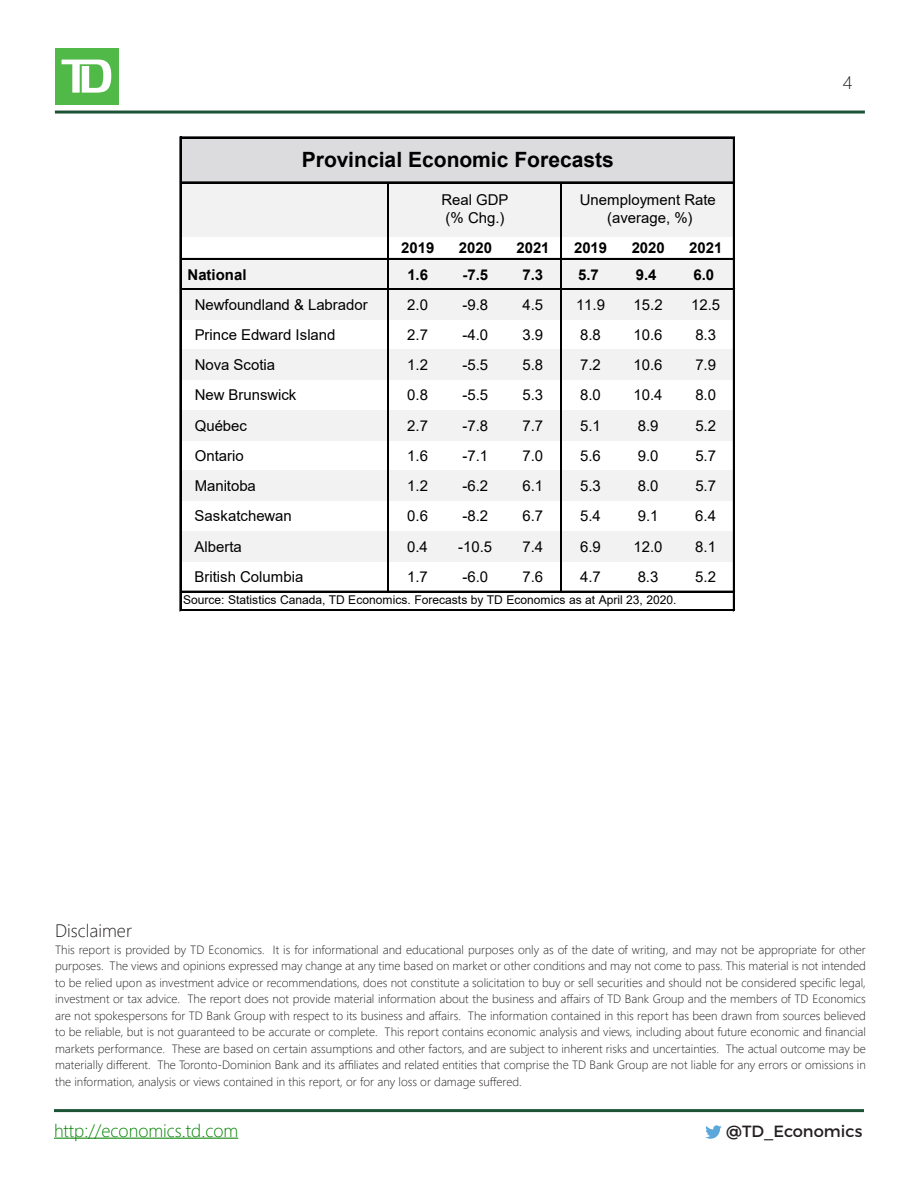
<style>
.page{position:relative;width:918px;height:1188px;background:#fff}
.page>*{position:absolute;margin:0;border:0;box-sizing:border-box;transform-origin:0 0}
.t1{font:700 21px "Arial";color:#000}
.t2{font:18px "Webly Sleek UI Light";color:#038203}
.Disclaimer{font:18px "Webly Sleek UI Light";color:#231f20}
.t3{font:16.2px "Montserrat";color:#231f20}
.t4{font:15px/18.6px "Arial";color:#000}
.t5{font:700 15px "Arial";color:#000}
.Disclaimer-2{font:12px/16.5px "Webly Sleek UI Light";color:#231f20;text-align:justify}
.t6{font:12px "Arial";color:#000}
</style>
<div class="page">
<hr style="left:55px;top:111px;width:810px;height:3px;background:#1c5336">
<div style="left:55px;top:48px;width:63px;height:57px;background:#51b948"></div>
<svg style="left:62px;top:60px;width:49px;height:33px"></svg>
<svg style="left:705px;top:1125px;width:17px;height:14px"></svg>
<hr style="left:54px;top:1138px;width:184px;height:1px;background:#038203">
<hr style="left:54px;top:1109px;width:810px;height:3px;background:#1c5336">
<div style="left:181px;top:138px;width:553px;height:45px;background:#dcdcde"></div>
<div style="left:181px;top:183px;width:553px;height:54px;background:#f2f2f2"></div>
<div style="left:181px;top:259px;width:553px;height:61px;background:#f2f2f2"></div>
<div style="left:181px;top:350px;width:553px;height:30px;background:#f2f2f2"></div>
<div style="left:181px;top:410px;width:553px;height:31px;background:#f2f2f2"></div>
<div style="left:181px;top:471px;width:553px;height:30px;background:#f2f2f2"></div>
<div style="left:181px;top:531px;width:553px;height:31px;background:#f2f2f2"></div>
<hr style="left:180px;top:137px;width:1px;height:474px;background:#000">
<hr style="left:733px;top:138px;width:2px;height:473px;background:#000">
<hr style="left:387px;top:183px;width:1px;height:409px;background:#000">
<hr style="left:388px;top:183px;width:1px;height:409px;background:#000">
<hr style="left:560px;top:183px;width:2px;height:409px;background:#000">
<hr style="left:181px;top:137px;width:554px;height:1px;background:#000">
<hr style="left:181px;top:182px;width:554px;height:1px;background:#000">
<hr style="left:181px;top:258px;width:554px;height:2px;background:#000">
<hr style="left:181px;top:288px;width:554px;height:1px;background:#000">
<hr style="left:181px;top:289px;width:554px;height:1px;background:#000">
<hr style="left:181px;top:591px;width:554px;height:1px;background:#000">
<hr style="left:181px;top:610px;width:554px;height:1px;background:#000">
<p class="t1" style="left:302px;top:145px;width:314px">Provincial Economic Forecasts</p>
<p class="t4" style="left:441px;top:190px;width:69px">Real GDP (% Chg.)</p>
<p class="t4" style="left:580px;top:190px;width:138px;text-align:center">Unemployment Rate (average, %)</p>
<p class="t5" style="left:401px;top:237px;width:35px">2019</p>
<p class="t5" style="left:459px;top:237px;width:35px">2020</p>
<p class="t5" style="left:516px;top:237px;width:35px">2021</p>
<p class="t5" style="left:574px;top:237px;width:35px">2019</p>
<p class="t5" style="left:632px;top:237px;width:35px">2020</p>
<p class="t5" style="left:689px;top:237px;width:35px">2021</p>
<p class="t5" style="left:188px;top:264px;width:61px">National</p>
<p class="t5" style="left:407px;top:264px;width:22px">1.6</p>
<p class="t5" style="left:462px;top:264px;width:27px">-7.5</p>
<p class="t5" style="left:523px;top:264px;width:22px">7.3</p>
<p class="t5" style="left:578px;top:264px;width:22px">5.7</p>
<p class="t5" style="left:636px;top:264px;width:22px">9.4</p>
<p class="t5" style="left:693px;top:264px;width:22px">6.0</p>
<p class="t4" style="left:195px;top:295px;width:175px">Newfoundland &amp; Labrador</p>
<p class="t4" style="left:407px;top:295px;width:22px">2.0</p>
<p class="t4" style="left:462px;top:295px;width:27px">-9.8</p>
<p class="t4" style="left:523px;top:295px;width:22px">4.5</p>
<p class="t4" style="left:576px;top:295px;width:30px">11.9</p>
<p class="t4" style="left:634px;top:295px;width:30px">15.2</p>
<p class="t4" style="left:691px;top:295px;width:30px">12.5</p>
<p class="t4" style="left:195px;top:325px;width:142px">Prince Edward Island</p>
<p class="t4" style="left:407px;top:325px;width:22px">2.7</p>
<p class="t4" style="left:462px;top:325px;width:27px">-4.0</p>
<p class="t4" style="left:523px;top:325px;width:22px">3.9</p>
<p class="t4" style="left:580px;top:325px;width:22px">8.8</p>
<p class="t4" style="left:634px;top:325px;width:30px">10.6</p>
<p class="t4" style="left:695px;top:325px;width:22px">8.3</p>
<p class="t4" style="left:195px;top:355px;width:82px">Nova Scotia</p>
<p class="t4" style="left:407px;top:355px;width:22px">1.2</p>
<p class="t4" style="left:462px;top:355px;width:27px">-5.5</p>
<p class="t4" style="left:523px;top:355px;width:22px">5.8</p>
<p class="t4" style="left:580px;top:355px;width:22px">7.2</p>
<p class="t4" style="left:634px;top:355px;width:30px">10.6</p>
<p class="t4" style="left:695px;top:355px;width:22px">7.9</p>
<p class="t4" style="left:195px;top:386px;width:103px">New Brunswick</p>
<p class="t4" style="left:407px;top:386px;width:22px">0.8</p>
<p class="t4" style="left:462px;top:386px;width:27px">-5.5</p>
<p class="t4" style="left:523px;top:386px;width:22px">5.3</p>
<p class="t4" style="left:580px;top:386px;width:22px">8.0</p>
<p class="t4" style="left:634px;top:386px;width:30px">10.4</p>
<p class="t4" style="left:695px;top:386px;width:22px">8.0</p>
<p class="t4" style="left:195px;top:416px;width:54px">Québec</p>
<p class="t4" style="left:407px;top:416px;width:22px">2.7</p>
<p class="t4" style="left:462px;top:416px;width:27px">-7.8</p>
<p class="t4" style="left:523px;top:416px;width:22px">7.7</p>
<p class="t4" style="left:580px;top:416px;width:22px">5.1</p>
<p class="t4" style="left:638px;top:416px;width:22px">8.9</p>
<p class="t4" style="left:695px;top:416px;width:22px">5.2</p>
<p class="t4" style="left:195px;top:446px;width:50px">Ontario</p>
<p class="t4" style="left:407px;top:446px;width:22px">1.6</p>
<p class="t4" style="left:462px;top:446px;width:27px">-7.1</p>
<p class="t4" style="left:523px;top:446px;width:22px">7.0</p>
<p class="t4" style="left:580px;top:446px;width:22px">5.6</p>
<p class="t4" style="left:638px;top:446px;width:22px">9.0</p>
<p class="t4" style="left:695px;top:446px;width:22px">5.7</p>
<p class="t4" style="left:195px;top:476px;width:63px">Manitoba</p>
<p class="t4" style="left:407px;top:476px;width:22px">1.2</p>
<p class="t4" style="left:462px;top:476px;width:27px">-6.2</p>
<p class="t4" style="left:523px;top:476px;width:22px">6.1</p>
<p class="t4" style="left:580px;top:476px;width:22px">5.3</p>
<p class="t4" style="left:638px;top:476px;width:22px">8.0</p>
<p class="t4" style="left:695px;top:476px;width:22px">5.7</p>
<p class="t4" style="left:195px;top:507px;width:99px">Saskatchewan</p>
<p class="t4" style="left:407px;top:507px;width:22px">0.6</p>
<p class="t4" style="left:462px;top:507px;width:27px">-8.2</p>
<p class="t4" style="left:523px;top:507px;width:22px">6.7</p>
<p class="t4" style="left:580px;top:507px;width:22px">5.4</p>
<p class="t4" style="left:638px;top:507px;width:22px">9.1</p>
<p class="t4" style="left:695px;top:507px;width:22px">6.4</p>
<p class="t4" style="left:195px;top:537px;width:49px">Alberta</p>
<p class="t4" style="left:407px;top:537px;width:22px">0.4</p>
<p class="t4" style="left:458px;top:537px;width:36px">-10.5</p>
<p class="t4" style="left:523px;top:537px;width:22px">7.4</p>
<p class="t4" style="left:580px;top:537px;width:22px">6.9</p>
<p class="t4" style="left:634px;top:537px;width:30px">12.0</p>
<p class="t4" style="left:695px;top:537px;width:22px">8.1</p>
<p class="t4" style="left:195px;top:567px;width:110px">British Columbia</p>
<p class="t4" style="left:407px;top:567px;width:22px">1.7</p>
<p class="t4" style="left:462px;top:567px;width:27px">-6.0</p>
<p class="t4" style="left:523px;top:567px;width:22px">7.6</p>
<p class="t4" style="left:580px;top:567px;width:22px">4.7</p>
<p class="t4" style="left:638px;top:567px;width:22px">8.3</p>
<p class="t4" style="left:695px;top:567px;width:22px">5.2</p>
<p class="t6" style="left:183px;top:591px;width:495px">Source: Statistics Canada, TD Economics. Forecasts by TD Economics as at April 23, 2020.</p>
<h2 class="Disclaimer" style="left:843px;top:69px;width:11px">4</h2>
<p class="Disclaimer" style="left:55px;top:917px;width:78px">Disclaimer</p>
<p class="Disclaimer-2" style="left:55px;top:941px;width:812px">This report is provided by TD Economics. It is for informational and educational purposes only as of the date of writing, and may not be appropriate for other purposes. The views and opinions expressed may change at any time based on market or other conditions and may not come to pass. This material is not intended to be relied upon as investment advice or recommendations, does not constitute a solicitation to buy or sell securities and should not be considered specific legal, investment or tax advice. The report does not provide material information about the business and affairs of TD Bank Group and the members of TD Economics are not spokespersons for TD Bank Group with respect to its business and affairs. The information contained in this report has been drawn from sources believed to be reliable, but is not guaranteed to be accurate or complete. This report contains economic analysis and views, including about future economic and financial markets performance. These are based on certain assumptions and other factors, and are subject to inherent risks and uncertainties. The actual outcome may be materially different. The Toronto-Dominion Bank and its affiliates and related entities that comprise the TD Bank Group are not liable for any errors or omissions in the information, analysis or views contained in this report, or for any loss or damage suffered.</p>
<h2 class="t2" style="left:54px;top:1117px;width:186px">http://economics.td.com</h2>
<h3 class="t3" style="left:726px;top:1121px;width:138px">@TD_Economics</h3>
</div>
